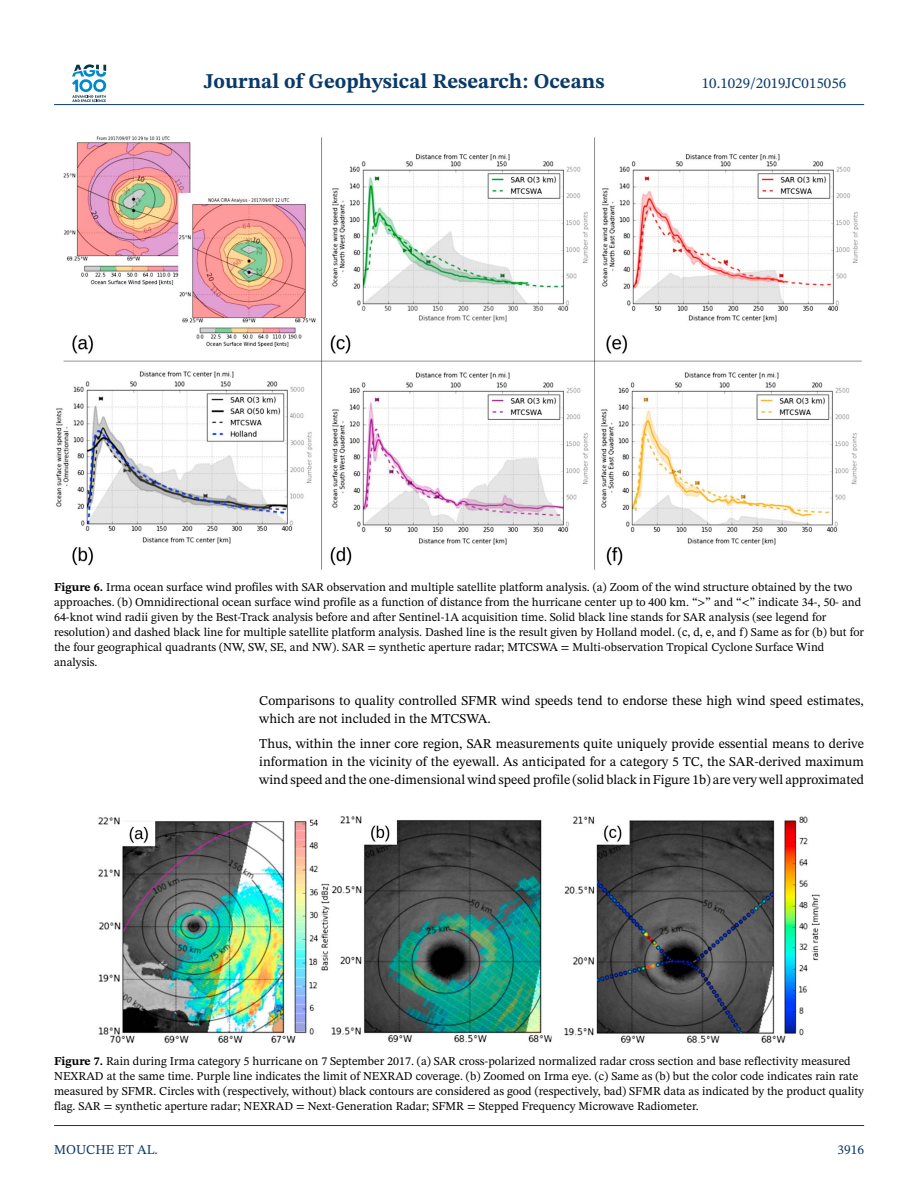
<style>
.page{position:relative;width:918px;height:1188px;background:#fff}
.page>*{position:absolute;margin:0;border:0;box-sizing:border-box;transform-origin:0 0}
.t1{font:700 21px "STIX Two Text";color:#0a3a69}
.t2{font:15px "STIX Two Text";color:#0a3a69}
.t3{font:13.5px/18.1px "STIX Two Text";color:#000}
.t4{font:13.5px "STIX Two Text";color:#0a3a69}
.t5{font:12px/15px "STIX Two Text";color:#000}
.s1{font-weight:700}
.s2{font-family:"STIX Math";font-style:italic}
</style>
<div class="page">
<svg style="left:72px;top:64px;width:34px;height:38px"></svg>
<hr style="left:54px;top:104px;width:810px;height:1px;background:#0a3a69">
<img style="left:56px;top:136px;width:806px;height:434px">
<img style="left:98px;top:816px;width:722px;height:227px">
<hr style="left:54px;top:1125px;width:810px;height:1px;background:#0a3a69">
<h1 class="t1" style="left:204px;top:73px;width:402px">Journal of Geophysical Research: Oceans</h1>
<p class="t2" style="left:702px;top:77px;width:146px">10.1029/2019JC015056</p>
<p class="t5" style="left:54px;top:581px;width:811px"><span class="s1">Figure 6.</span> Irma ocean surface wind profiles with SAR observation and multiple satellite platform analysis. (a) Zoom of the wind structure obtained by the two approaches. (b) Omnidirectional ocean surface wind profile as a function of distance from the hurricane center up to 400 km. “<span class="s2">&gt;</span>” and “<span class="s2">&lt;</span>” indicate 34-, 50- and 64-knot wind radii given by the Best-Track analysis before and after Sentinel-1A acquisition time. Solid black line stands for SAR analysis (see legend for resolution) and dashed black line for multiple satellite platform analysis. Dashed line is the result given by Holland model. (c, d, e, and f) Same as for (b) but for the four geographical quadrants (NW, SW, SE, and NW). SAR = synthetic aperture radar; MTCSWA = Multi-observation Tropical Cyclone Surface Wind analysis.</p>
<p class="t3" style="left:259px;top:692px;width:606px">Comparisons to quality controlled SFMR wind speeds tend to endorse these high wind speed estimates, which are not included in the MTCSWA.</p>
<p class="t3" style="left:259px;top:736px;width:606px;text-align:justify">Thus, within the inner core region, SAR measurements quite uniquely provide essential means to derive information in the vicinity of the eyewall. As anticipated for a category 5 TC, the SAR-derived maximum wind speed and the one-dimensional wind speed profile (solid black in Figure 1b) are very well approximated</p>
<p class="t5" style="left:54px;top:1054px;width:811px"><span class="s1">Figure 7.</span> Rain during Irma category 5 hurricane on 7 September 2017. (a) SAR cross-polarized normalized radar cross section and base reflectivity measured NEXRAD at the same time. Purple line indicates the limit of NEXRAD coverage. (b) Zoomed on Irma eye. (c) Same as (b) but the color code indicates rain rate measured by SFMR. Circles with (respectively, without) black contours are considered as good (respectively, bad) SFMR data as indicated by the product quality flag. SAR = synthetic aperture radar; NEXRAD = Next-Generation Radar; SFMR = Stepped Frequency Microwave Radiometer.</p>
<p class="t4" style="left:54px;top:1144px;width:105px">MOUCHE ET AL.</p>
<p class="t4" style="left:837px;top:1144px;width:28px">3916</p>
</div>
